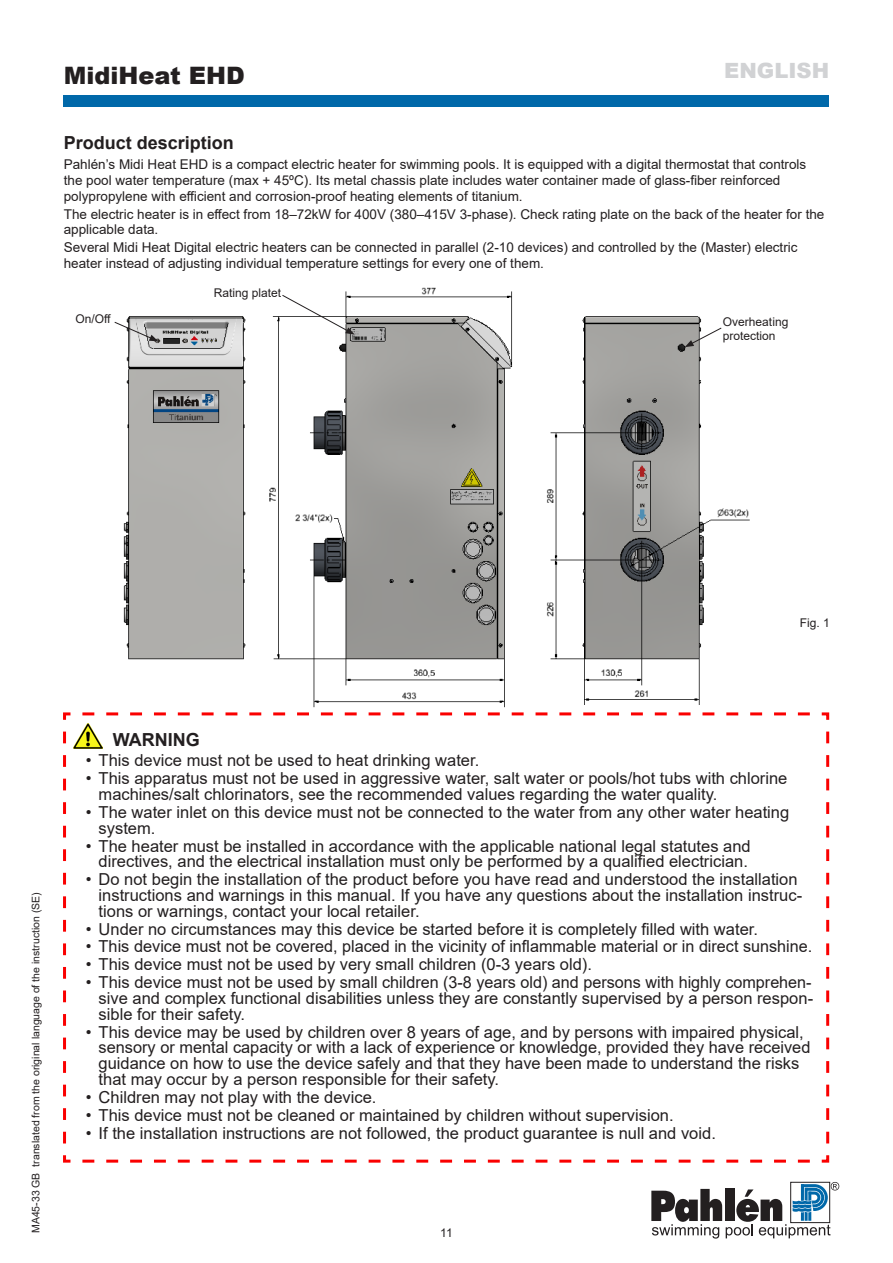
<style>
.page{position:relative;width:893px;height:1263px;background:#fff}
.page>*{position:absolute;margin:0;border:0;box-sizing:border-box;transform-origin:0 0}
.t1{font:900 24px "Arial";color:#231f20}
.t2{font:900 21px "Arial";color:#d1d2d4}
.Rubrik_12_fet{font:700 18px "Arial";color:#231f20}
.t3{font:16.5px/15.8px "Arial";color:#231f20}
.Brödtext_9{font:13.5px/15.8px "Arial";color:#231f20}
.Bildtext_8{font:12px "Arial";color:#231f20}
.t4{font:10.5px "Arial";color:#231f20}
</style>
<div class="page">
<svg style="left:651px;top:1182px;width:188px;height:56px"></svg>
<div style="left:64px;top:95px;width:765px;height:11px;background:#0068a9"></div>
<img style="left:123px;top:287px;width:627px;height:421px">
<svg style="left:685px;top:327px;width:37px;height:20px"></svg>
<svg style="left:282px;top:295px;width:73px;height:40px"></svg>
<svg style="left:114px;top:322px;width:44px;height:19px"></svg>
<svg style="left:63px;top:712px;width:767px;height:451px"></svg>
<h1 class="t1" style="left:64px;top:58px;width:182px">MidiHeat EHD</h1>
<p class="t2" style="left:724px;top:55px;width:106px">ENGLISH</p>
<p class="Rubrik_12_fet" style="left:64px;top:130px;width:172px">Product description</p>
<p class="Brödtext_9" style="left:64px;top:156px;width:744px">Pahlén’s Midi Heat EHD is a compact electric heater for swimming pools. It is equipped with a digital thermostat that controls the pool water temperature (max + 45ºC). Its metal chassis plate includes water container made of glass-fiber reinforced polypropylene with efficient and corrosion-proof heating elements of titanium.</p>
<p class="Brödtext_9" style="left:64px;top:206px;width:762px">The electric heater is in effect from 18–72kW for 400V (380–415V 3-phase). Check rating plate on the back of the heater for the applicable data.</p>
<p class="Brödtext_9" style="left:64px;top:239px;width:735px">Several Midi Heat Digital electric heaters can be connected in parallel (2-10 devices) and controlled by the (Master) electric heater instead of adjusting individual temperature settings for every one of them.</p>
<p class="Bildtext_8" style="left:214px;top:285px;width:69px">Rating platet</p>
<p class="Bildtext_8" style="left:723px;top:313px;width:67px">Overheating</p>
<p class="Bildtext_8" style="left:723px;top:328px;width:54px">protection</p>
<p class="Bildtext_8" style="left:76px;top:311px;width:37px">On/Off</p>
<p class="t4" style="left:29px;top:1233px;width:342px;rotate:-90deg">MA45-33 GB translated from the original language of the instruction (SE)</p>
<p class="Bildtext_8" style="left:800px;top:615px;width:32px">Fig. 1</p>
<p class="Rubrik_12_fet" style="left:113px;top:727px;width:88px">WARNING</p>
<p class="t3" style="left:86px;top:753px;width:395px">• This device must not be used to heat drinking water.</p>
<p class="t3" style="left:99px;top:770px;width:690px;text-indent:-13px">• This apparatus must not be used in aggressive water, salt water or pools/hot tubs with chlorine machines/salt chlorinators, see the recommended values regarding the water quality.</p>
<p class="t3" style="left:99px;top:804px;width:692px;text-indent:-13px">• The water inlet on this device must not be connected to the water from any other water heating system.</p>
<p class="t3" style="left:86px;top:838px;width:666px;text-align:right">• The heater must be installed in accordance with the applicable national legal statutes and directives, and the electrical installation must only be performed by a qualified electrician.</p>
<p class="t3" style="left:99px;top:871px;width:705px;text-indent:-13px">• Do not begin the installation of the product before you have read and understood the installation instructions and warnings in this manual. If you have any questions about the installation instruc&shy;tions or warnings, contact your local retailer.</p>
<p class="t3" style="left:86px;top:921px;width:674px">• Under no circumstances may this device be started before it is completely filled with water.</p>
<p class="t3" style="left:86px;top:939px;width:728px">• This device must not be covered, placed in the vicinity of inflammable material or in direct sunshine.</p>
<p class="t3" style="left:86px;top:956px;width:508px">• This device must not be used by very small children (0-3 years old).</p>
<p class="t3" style="left:99px;top:974px;width:716px;text-align:justify;text-indent:-13px">• This device must not be used by small children (3-8 years old) and persons with highly comprehen&shy;sive and complex functional disabilities unless they are constantly supervised by a person respon&shy;sible for their safety.</p>
<p class="t3" style="left:99px;top:1024px;width:713px;text-indent:-13px">• This device may be used by children over 8 years of age, and by persons with impaired physical, sensory or mental capacity or with a lack of experience or knowledge, provided they have received guidance on how to use the device safely and that they have been made to understand the risks that may occur by a person responsible for their safety.</p>
<p class="t3" style="left:86px;top:1089px;width:292px">• Children may not play with the device.</p>
<p class="t3" style="left:86px;top:1107px;width:589px">• This device must not be cleaned or maintained by children without supervision.</p>
<p class="t3" style="left:86px;top:1125px;width:631px">• If the installation instructions are not followed, the product guarantee is null and void.</p>
<p class="Bildtext_8" style="left:440px;top:1224px;width:14px">11</p>
</div>
